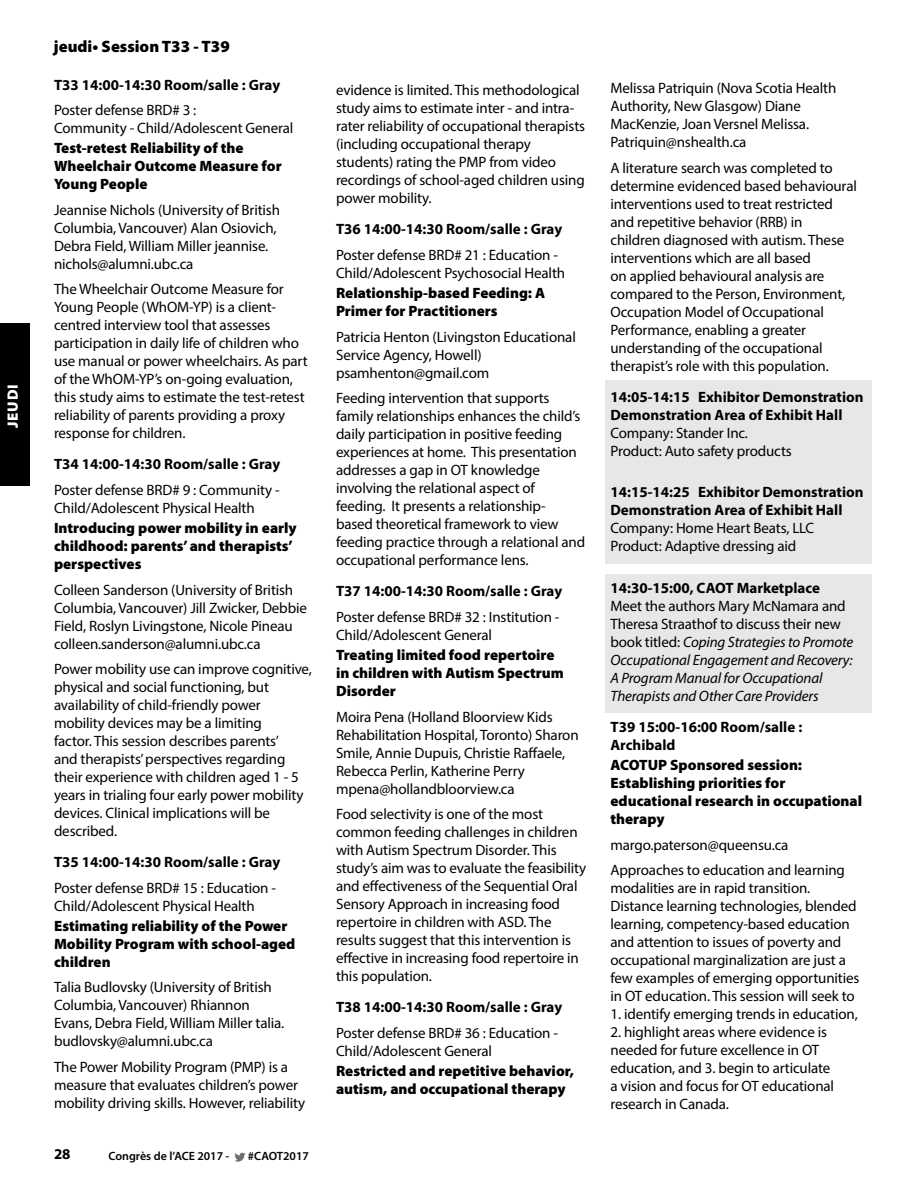
<style>
.page{position:relative;width:918px;height:1188px;background:#fff}
.page>*{position:absolute;margin:0;border:0;box-sizing:border-box;transform-origin:0 0}
.SubHeading_11pt_blac{font:900 16.5px "Myriad Pro";color:#000}
.Abstract_body_text{font:15px/18px "Myriad Pro";letter-spacing:-.01em;color:#000}
.Abstract_title_text{font:900 15px/18px "Myriad Pro";color:#000}
.Abstract_T12_header{font:700 15px/18px "Myriad Pro";color:#000}
.Abstract_T12_header-2{font:italic 15px/18px "Myriad Pro";letter-spacing:-.01em;color:#000}
.t1{font:900 15px "Myriad Pro";letter-spacing:.045em;color:#fff}
.t2{font:600 12px "Myriad Pro";color:#000}
.s1{font-weight:400}
.s2{font-weight:700;font-style:normal}
.s3{font-style:normal}
</style>
<div class="page">
<div style="left:605px;top:380px;width:267px;height:184px;background:#e6e7e8"></div>
<div style="left:605px;top:575px;width:267px;height:138px;background:#e6e7e8"></div>
<svg style="left:234px;top:1153px;width:11px;height:9px"></svg>
<div style="left:0;top:323px;width:30px;height:163px;background:#000"></div>
<p class="t1" style="left:4px;top:428px;width:45px;rotate:-90deg">JEUDI</p>
<p class="SubHeading_11pt_blac" style="left:54px;top:37px;width:178px">jeudi• Session T33 - T39</p>
<p class="Abstract_T12_header" style="left:54px;top:75px;width:228px">T33 14:00-14:30 Room/salle : Gray</p>
<p class="Abstract_body_text" style="left:54px;top:101px;width:241px">Poster defense BRD# 3 :<br>Community - Child/Adolescent General</p>
<p class="Abstract_title_text" style="left:54px;top:139px;width:229px">Test-retest Reliability of the<br>Wheelchair Outcome Measure for<br>Young People</p>
<p class="Abstract_body_text" style="left:54px;top:201px;width:228px">Jeannise Nichols (University of British Columbia, Vancouver) Alan Osiovich, Debra Field, William Miller jeannise. nichols@alumni.ubc.ca</p>
<p class="Abstract_body_text" style="left:54px;top:280px;width:255px">The Wheelchair Outcome Measure for Young People (WhOM-YP) is a client&shy;centred interview tool that assesses participation in daily life of children who use manual or power wheelchairs. As part of the WhOM-YP’s on-going evaluation, this study aims to estimate the test-retest reliability of parents providing a proxy response for children.</p>
<p class="Abstract_T12_header" style="left:54px;top:455px;width:228px">T34 14:00-14:30 Room/salle : Gray</p>
<p class="Abstract_body_text" style="left:54px;top:481px;width:227px">Poster defense BRD# 9 : Community -<br>Child/Adolescent Physical Health</p>
<p class="Abstract_title_text" style="left:54px;top:519px;width:244px">Introducing power mobility in early childhood: parents’ and therapists’ perspectives</p>
<p class="Abstract_body_text" style="left:54px;top:580px;width:254px">Colleen Sanderson (University of British Columbia, Vancouver) Jill Zwicker, Debbie Field, Roslyn Livingstone, Nicole Pineau colleen.sanderson@alumni.ubc.ca</p>
<p class="Abstract_body_text" style="left:54px;top:660px;width:259px">Power mobility use can improve cognitive, physical and social functioning, but availability of child-friendly power mobility devices may be a limiting<br>factor. This session describes parents’<br>and therapists’ perspectives regarding their experience with children aged 1 - 5 years in trialing four early power mobility devices. Clinical implications will be described.</p>
<p class="Abstract_T12_header" style="left:54px;top:853px;width:228px">T35 14:00-14:30 Room/salle : Gray</p>
<p class="Abstract_body_text" style="left:54px;top:878px;width:224px">Poster defense BRD# 15 : Education -<br>Child/Adolescent Physical Health</p>
<p class="Abstract_title_text" style="left:54px;top:917px;width:243px">Estimating reliability of the Power<br>Mobility Program with school-aged children</p>
<p class="Abstract_body_text" style="left:54px;top:978px;width:232px">Talia Budlovsky (University of British Columbia, Vancouver) Rhiannon Evans, Debra Field, William Miller talia. budlovsky@alumni.ubc.ca</p>
<p class="Abstract_body_text" style="left:54px;top:1058px;width:253px">The Power Mobility Program (PMP) is a measure that evaluates children’s power mobility driving skills. However, reliability</p>
<p class="Abstract_T12_header" style="left:54px;top:1145px;width:18px">28</p>
<p class="t2" style="left:109px;top:1148px;width:122px">Congrès de l’ACE 2017 -</p>
<p class="t2" style="left:248px;top:1148px;width:62px">#CAOT2017</p>
<p class="Abstract_body_text" style="left:336px;top:81px;width:251px">evidence is limited. This methodological study aims to estimate inter - and intra&shy;rater reliability of occupational therapists (including occupational therapy students) rating the PMP from video recordings of school-aged children using power mobility.</p>
<p class="Abstract_T12_header" style="left:336px;top:220px;width:228px">T36 14:00-14:30 Room/salle : Gray</p>
<p class="Abstract_body_text" style="left:336px;top:246px;width:231px">Poster defense BRD# 21 : Education -<br>Child/Adolescent Psychosocial Health</p>
<p class="Abstract_title_text" style="left:336px;top:284px;width:211px">Relationship-based Feeding: A<br>Primer for Practitioners</p>
<p class="Abstract_body_text" style="left:336px;top:327px;width:241px">Patricia Henton (Livingston Educational<br>Service Agency, Howell) psamhenton@gmail.com</p>
<p class="Abstract_body_text" style="left:336px;top:389px;width:251px">Feeding intervention that supports family relationships enhances the child’s daily participation in positive feeding experiences at home. This presentation addresses a gap in OT knowledge involving the relational aspect of feeding. It presents a relationship&shy;based theoretical framework to view feeding practice through a relational and occupational performance lens.</p>
<p class="Abstract_T12_header" style="left:336px;top:582px;width:228px">T37 14:00-14:30 Room/salle : Gray</p>
<p class="Abstract_body_text" style="left:336px;top:608px;width:225px">Poster defense BRD# 32 : Institution -<br>Child/Adolescent General</p>
<p class="Abstract_title_text" style="left:336px;top:646px;width:229px">Treating limited food repertoire in children with Autism Spectrum<br>Disorder</p>
<p class="Abstract_body_text" style="left:336px;top:707px;width:244px">Moira Pena (Holland Bloorview Kids Rehabilitation Hospital, Toronto) Sharon Smile, Annie Dupuis, Christie Raffaele, Rebecca Perlin, Katherine Perry mpena@hollandbloorview.ca</p>
<p class="Abstract_body_text" style="left:336px;top:805px;width:252px">Food selectivity is one of the most common feeding challenges in children with Autism Spectrum Disorder. This study’s aim was to evaluate the feasibility and effectiveness of the Sequential Oral Sensory Approach in increasing food repertoire in children with ASD. The results suggest that this intervention is effective in increasing food repertoire in this population.</p>
<p class="Abstract_T12_header" style="left:336px;top:998px;width:228px">T38 14:00-14:30 Room/salle : Gray</p>
<p class="Abstract_body_text" style="left:336px;top:1023px;width:224px">Poster defense BRD# 36 : Education -<br>Child/Adolescent General</p>
<p class="Abstract_title_text" style="left:336px;top:1062px;width:240px">Restricted and repetitive behavior, autism, and occupational therapy</p>
<p class="Abstract_body_text" style="left:610px;top:79px;width:227px">Melissa Patriquin (Nova Scotia Health<br>Authority, New Glasgow) Diane<br>MacKenzie, Joan Versnel Melissa.<br>Patriquin@nshealth.ca</p>
<p class="Abstract_body_text" style="left:610px;top:159px;width:248px">A literature search was completed to determine evidenced based behavioural interventions used to treat restricted and repetitive behavior (RRB) in<br>children diagnosed with autism. These interventions which are all based<br>on applied behavioural analysis are compared to the Person, Environment, Occupation Model of Occupational Performance, enabling a greater understanding of the occupational therapist’s role with this population.</p>
<p class="Abstract_T12_header" style="left:610px;top:387px;width:255px">14:05-14:15 Exhibitor Demonstration<br>Demonstration Area of Exhibit Hall<br><span class="s1">Company: Stander Inc.<br>Product: Auto safety products</span></p>
<p class="Abstract_T12_header" style="left:610px;top:482px;width:255px">14:15-14:25 Exhibitor Demonstration Demonstration Area of Exhibit Hall <span class="s1">Company: Home Heart Beats, LLC Product: Adaptive dressing aid</span></p>
<p class="Abstract_T12_header-2" style="left:610px;top:579px;width:244px"><span class="s2">14:30-15:00, CAOT Marketplace </span><span class="s3">Meet the authors Mary McNamara and Theresa Straathof to discuss their new book titled:</span> Coping Strategies to Promote Occupational Engagement and Recovery:<br>A Program Manual for Occupational Therapists and Other Care Providers</p>
<p class="Abstract_T12_header" style="left:610px;top:717px;width:193px">T39 15:00-16:00 Room/salle :<br>Archibald</p>
<p class="Abstract_title_text" style="left:610px;top:756px;width:253px">ACOTUP Sponsored session:<br>Establishing priorities for educational research in occupational therapy</p>
<p class="Abstract_body_text" style="left:610px;top:835px;width:180px">margo.paterson@queensu.ca</p>
<p class="Abstract_body_text" style="left:610px;top:861px;width:250px">Approaches to education and learning modalities are in rapid transition.<br>Distance learning technologies, blended learning, competency-based education and attention to issues of poverty and occupational marginalization are just a few examples of emerging opportunities in OT education. This session will seek to</p>
<p class="Abstract_body_text" style="left:610px;top:1005px;width:249px">1. identify emerging trends in education,</p>
<p class="Abstract_body_text" style="left:610px;top:1023px;width:225px">2. highlight areas where evidence is needed for future excellence in OT education, and 3. begin to articulate a vision and focus for OT educational research in Canada.</p>
</div>
